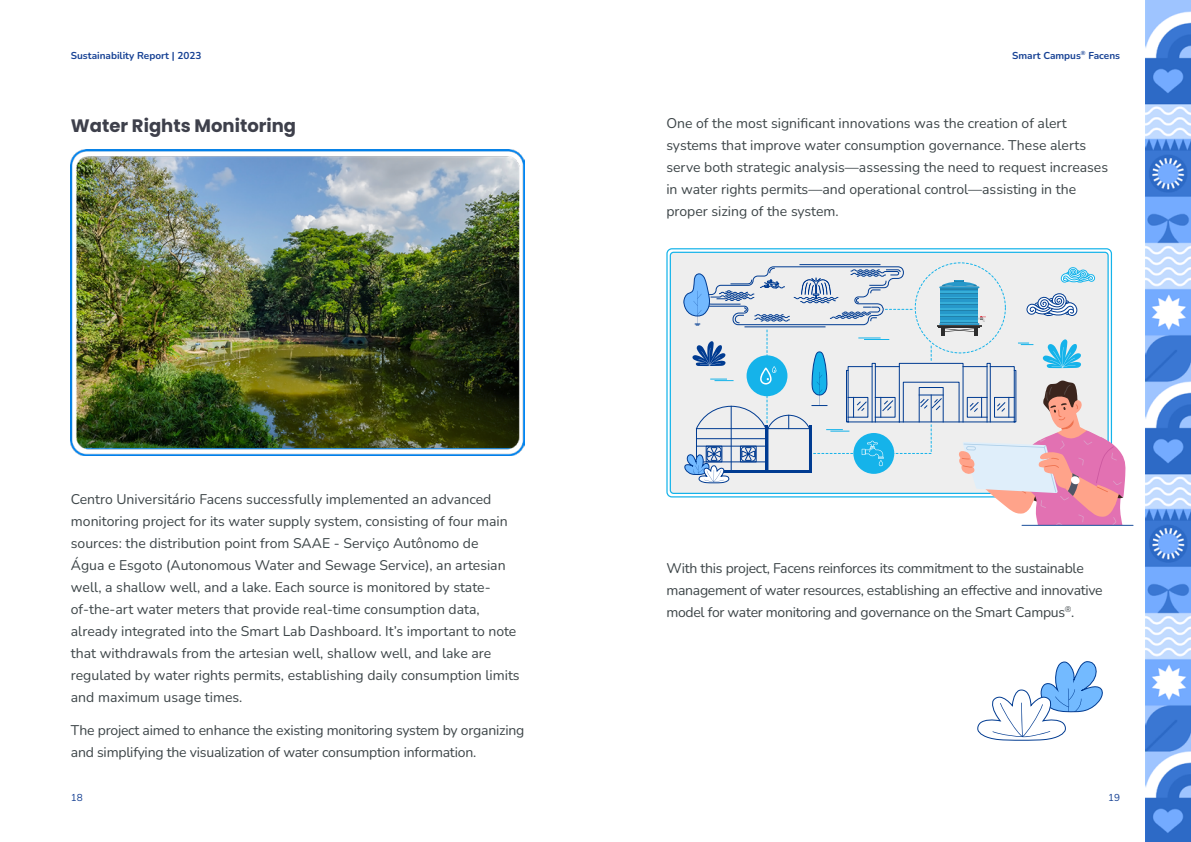
<style>
.page{position:relative;width:1191px;height:842px;background:#fff}
.page>*{position:absolute;margin:0;border:0;box-sizing:border-box;transform-origin:0 0}
.t1{font:700 18px "Poppins";color:#3e404b}
.t2{font:14px/22px "Nunito";color:#3d4548}
.t3{font:14px/22px "Nunito";letter-spacing:-.02em;color:#3d4548}
.t4{font:700 10px "Nunito";color:#164194}
.t5{font:10px "Nunito";color:#164194}
</style>
<div class="page">
<div style="left:670px;top:252px;width:438px;height:241px;background:#eee;border-radius:3px"></div>
<hr style="left:800px;top:264px;width:80px;height:1px;background:#003b91">
<svg style="left:683px;top:266px;width:442px;height:259px"></svg>
<hr style="left:1021px;top:525px;width:112px;height:1px;background:#003b91">
<img style="left:1145px;top:0;width:46px;height:842px">
<img style="left:71px;top:149px;width:453px;height:306px">
<svg style="left:977px;top:661px;width:126px;height:80px"></svg>
<p class="t4" style="left:71px;top:48px;width:132px">Sustainability Report | 2023</p>
<p class="t1" style="left:71px;top:116px;width:227px">Water Rights Monitoring</p>
<p class="t2" style="left:71px;top:487px;width:450px">Centro Universitário Facens successfully implemented an advanced monitoring project for its water supply system, consisting of four main sources: the distribution point from SAAE - Serviço Autônomo de<br>Água e Esgoto (Autonomous Water and Sewage Service), an artesian well, a shallow well, and a lake. Each source is monitored by state&shy;of-the-art water meters that provide real-time consumption data, already integrated into the Smart Lab Dashboard. It’s important to note that withdrawals from the artesian well, shallow well, and lake are regulated by water rights permits, establishing daily consumption limits and maximum usage times.</p>
<p class="t2" style="left:71px;top:718px;width:455px">The project aimed to enhance the existing monitoring system by organizing and simplifying the visualization of water consumption information.</p>
<p class="t4" style="left:1012px;top:48px;width:109px">Smart Campus<sup>®</sup> Facens</p>
<p class="t2" style="left:666px;top:111px;width:443px">One of the most significant innovations was the creation of alert systems that improve water consumption governance. These alerts serve both strategic analysis—assessing the need to request increases in water rights permits—and operational control—assisting in the proper sizing of the system.</p>
<p class="t3" style="left:666px;top:556px;width:438px">With this project, Facens reinforces its commitment to the sustainable management of water resources, establishing an effective and innovative model for water monitoring and governance on the Smart Campus<sup>®</sup>.</p>
<p class="t5" style="left:71px;top:791px;width:13px">18</p>
<p class="t5" style="left:1108px;top:791px;width:13px">19</p>
</div>
